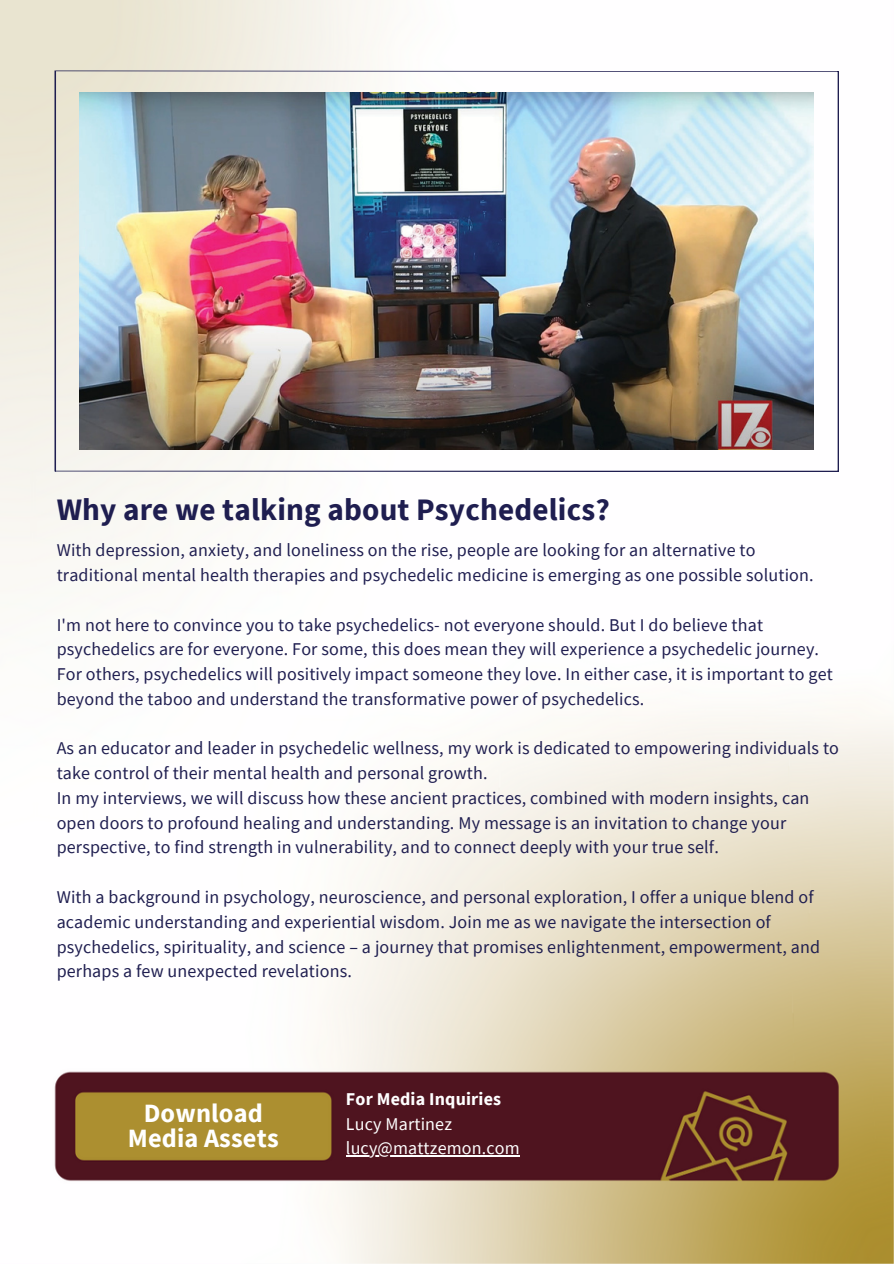
<style>
.page{position:relative;width:894px;height:1264px;background:#fff}
.page>*{position:absolute;margin:0;border:0;box-sizing:border-box;transform-origin:0 0}
.t1{font:700 31.2px "Source Sans Pro";letter-spacing:.005em;color:#1f1e50}
.t2{font:700 26.4px/25.8px "Source Sans Pro";letter-spacing:.005em;color:#fff;text-align:center}
.t3{font:18px/24.8px "Source Sans Pro";letter-spacing:.01em;color:#1f1e50}
.t4{font:18px/24.8px "Source Sans Pro";letter-spacing:.01em;color:#fff}
.t5{font:700 18px "Source Sans Pro";letter-spacing:.01em;color:#fff}
</style>
<div class="page">
<img style="left:0;top:0;width:893px;height:1263px">
<img style="left:54px;top:70px;width:784px;height:402px">
<hr style="left:346px;top:1155px;width:173px;height:1px;background:#fff">
<h1 class="t1" style="left:57px;top:489px;width:554px">Why are we talking about Psychedelics?</h1>
<p class="t3" style="left:57px;top:537px;width:758px">With depression, anxiety, and loneliness on the rise, people are looking for an alternative to traditional mental health therapies and psychedelic medicine is emerging as one possible solution.</p>
<p class="t3" style="left:57px;top:612px;width:777px">I'm not here to convince you to take psychedelics- not everyone should. But I do believe that psychedelics are for everyone. For some, this does mean they will experience a psychedelic journey.<br>For others, psychedelics will positively impact someone they love. In either case, it is important to get beyond the taboo and understand the transformative power of psychedelics.</p>
<p class="t3" style="left:57px;top:735px;width:783px">As an educator and leader in psychedelic wellness, my work is dedicated to empowering individuals to take control of their mental health and personal growth.<br>In my interviews, we will discuss how these ancient practices, combined with modern insights, can open doors to profound healing and understanding. My message is an invitation to change your perspective, to find strength in vulnerability, and to connect deeply with your true self.</p>
<p class="t3" style="left:57px;top:884px;width:764px">With a background in psychology, neuroscience, and personal exploration, I offer a unique blend of academic understanding and experiential wisdom. Join me as we navigate the intersection of psychedelics, spirituality, and science – a journey that promises enlightenment, empowerment, and perhaps a few unexpected revelations.</p>
<h2 class="t2" style="left:128px;top:1099px;width:152px">Download<br>Media Assets</h2>
<p class="t5" style="left:346px;top:1087px;width:157px">For Media Inquiries</p>
<p class="t4" style="left:346px;top:1110px;width:175px">Lucy Martinez lucy@mattzemon.com</p>
</div>
